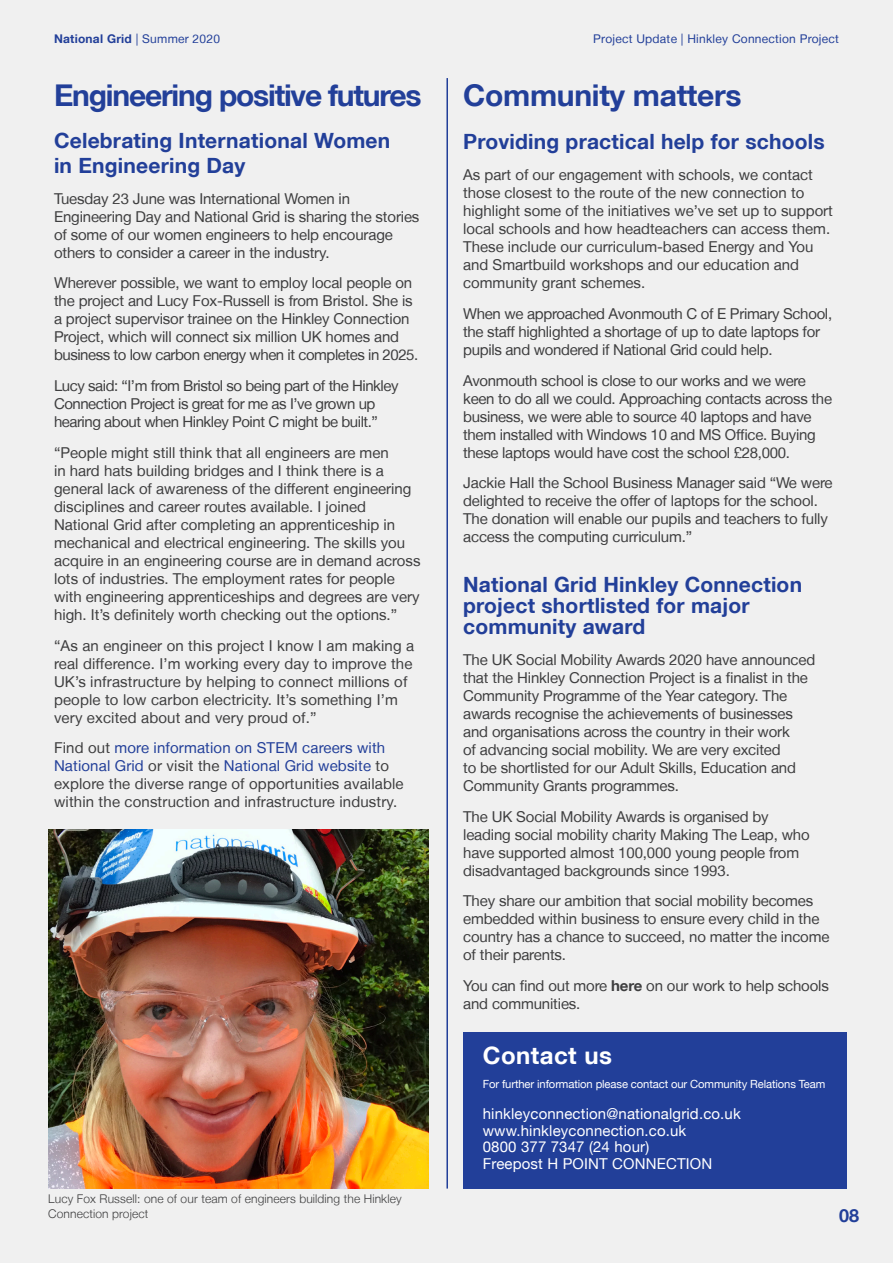
<style>
.page{position:relative;width:893px;height:1263px;background:#f0f0f0}
.page>*{position:absolute;margin:0;border:0;box-sizing:border-box;transform-origin:0 0}
.Bullet_Style{font:700 30px "Helvetica Neue LT";letter-spacing:-.04em;color:#223f99}
.Bullet_Style-2{font:700 30px "Helvetica Neue LT";letter-spacing:-.01em;color:#223f99}
.Bullet_Style-3{font:700 24px "Helvetica Neue LT";letter-spacing:.02em;color:#fff}
.Bullet_Style-4{font:700 21px/21px "Helvetica Neue LT";letter-spacing:.01em;color:#223f99}
.Bullet_Style-5{font:700 18px "Helvetica Neue LT";color:#223f99}
.Bullet_Style-6{font:15px/18px "Helvetica Neue LT";letter-spacing:-.01em;color:#3e3e3f}
.Bullet_Style-7{font:15px/18px "Helvetica Neue LT";letter-spacing:.01em;color:#3e3e3f}
.Bullet_Style-8{font:15px/18px "Helvetica Neue LT";letter-spacing:-.03em;color:#3e3e3f}
.t1{font:15px/16.5px "Helvetica Neue";letter-spacing:.01em;color:#fff}
.t2{font:300 12px/14.4px "Helvetica Neue LT";letter-spacing:.01em;color:#3e3e3f}
.Bullet_Style-9{font:12px "Helvetica Neue LT";letter-spacing:.02em;color:#223f99}
.Bullet_Style-10{font:700 12px "Helvetica Neue LT";letter-spacing:.02em;color:#223f99}
.t3{font:11.25px "Helvetica Neue";letter-spacing:-.01em;color:#fff}
.s1{font-weight:400}
.s2{color:#223f99}
.s3{font-weight:700}
</style>
<div class="page">
<img style="left:48px;top:829px;width:381px;height:359px">
<div style="left:463px;top:1032px;width:384px;height:156px;background:#223f99"></div>
<hr style="left:446px;top:78px;width:2px;height:1110px;background:#223f99">
<p class="Bullet_Style-10" style="left:54px;top:31px;width:168px">National Grid <span class="s1">| Summer 2020</span></p>
<p class="Bullet_Style-9" style="left:593px;top:31px;width:247px">Project Update | Hinkley Connection Project</p>
<p class="Bullet_Style" style="left:54px;top:77px;width:369px">Engineering positive futures</p>
<p class="Bullet_Style-4" style="left:54px;top:127px;width:338px;line-height:25.2px">Celebrating International Women in Engineering Day</p>
<p class="Bullet_Style-6" style="left:54px;top:189px;width:367px">Tuesday 23 June was International Women in Engineering Day and National Grid is sharing the stories of some of our women engineers to help encourage others to consider a career in the industry.</p>
<p class="Bullet_Style-6" style="left:54px;top:274px;width:366px">Wherever possible, we want to employ local people on the project and Lucy Fox-Russell is from Bristol. She is a project supervisor trainee on the Hinkley Connection Project, which will connect six million UK homes and business to low carbon energy when it completes in 2025.</p>
<p class="Bullet_Style-8" style="left:54px;top:376px;width:346px">Lucy said: “I’m from Bristol so being part of the Hinkley<br>Connection Project is great for me as I’ve grown up hearing about when Hinkley Point C might be built.”</p>
<p class="Bullet_Style-6" style="left:54px;top:443px;width:368px">“People might still think that all engineers are men<br>in hard hats building bridges and I think there is a general lack of awareness of the different engineering disciplines and career routes available. I joined National Grid after completing an apprenticeship in mechanical and electrical engineering. The skills you acquire in an engineering course are in demand across lots of industries. The employment rates for people with engineering apprenticeships and degrees are very high. It’s definitely worth checking out the options.”</p>
<p class="Bullet_Style-7" style="left:54px;top:636px;width:362px">“As an engineer on this project I know I am making a real difference. I’m working every day to improve the UK’s infrastructure by helping to connect millions of people to low carbon electricity. It’s something I’m very excited about and very proud of.”</p>
<p class="Bullet_Style-7" style="left:54px;top:739px;width:351px">Find out <span class="s2">more information on STEM careers with National Grid</span> or visit the <span class="s2">National Grid website</span> to explore the diverse range of opportunities available within the construction and infrastructure industry.</p>
<p class="Bullet_Style-2" style="left:463px;top:77px;width:280px">Community matters</p>
<p class="Bullet_Style-4" style="left:463px;top:131px;width:363px">Providing practical help for schools</p>
<p class="Bullet_Style-6" style="left:463px;top:166px;width:371px">As part of our engagement with schools, we contact those closest to the route of the new connection to highlight some of the initiatives we’ve set up to support local schools and how headteachers can access them.<br>These include our curriculum-based Energy and You and Smartbuild workshops and our education and community grant schemes.</p>
<p class="Bullet_Style-6" style="left:463px;top:304px;width:370px">When we approached Avonmouth C of E Primary School, the staff highlighted a shortage of up to date laptops for pupils and wondered if National Grid could help.</p>
<p class="Bullet_Style-6" style="left:463px;top:371px;width:370px">Avonmouth school is close to our works and we were keen to do all we could. Approaching contacts across the business, we were able to source 40 laptops and have them installed with Windows 10 and MS Office. Buying these laptops would have cost the school £28,000.</p>
<p class="Bullet_Style-6" style="left:463px;top:474px;width:371px">Jackie Hall the School Business Manager said “We were delighted to receive the offer of laptops for the school.<br>The donation will enable our pupils and teachers to fully access the computing curriculum.”</p>
<p class="Bullet_Style-4" style="left:463px;top:573px;width:340px">National Grid Hinkley Connection project shortlisted for major community award</p>
<p class="Bullet_Style-6" style="left:463px;top:650px;width:354px">The UK Social Mobility Awards 2020 have announced that the Hinkley Connection Project is a finalist in the Community Programme of the Year category. The awards recognise the achievements of businesses and organisations across the country in their work<br>of advancing social mobility. We are very excited<br>to be shortlisted for our Adult Skills, Education and Community Grants programmes.</p>
<p class="Bullet_Style-6" style="left:463px;top:807px;width:348px">The UK Social Mobility Awards is organised by leading social mobility charity Making The Leap, who have supported almost 100,000 young people from disadvantaged backgrounds since 1993.</p>
<p class="Bullet_Style-6" style="left:463px;top:892px;width:368px">They share our ambition that social mobility becomes embedded within business to ensure every child in the country has a chance to succeed, no matter the income of their parents.</p>
<p class="Bullet_Style-6" style="left:463px;top:976px;width:367px">You can find out more <span class="s3">here</span> on our work to help schools and communities.</p>
<p class="Bullet_Style-3" style="left:483px;top:1041px;width:131px">Contact us</p>
<p class="t3" style="left:483px;top:1076px;width:344px">For further information please contact our Community Relations Team</p>
<p class="t1" style="left:483px;top:1107px;width:260px">hinkleyconnection@nationalgrid.co.uk www.hinkleyconnection.co.uk</p>
<p class="t1" style="left:483px;top:1140px;width:231px">0800 377 7347 (24 hour)<br>Freepost H POINT CONNECTION</p>
<p class="t2" style="left:48px;top:1191px;width:355px">Lucy Fox Russell: one of our team of engineers building the Hinkley<br>Connection project</p>
<p class="Bullet_Style-5" style="left:839px;top:1204px;width:21px">08</p>
</div>
